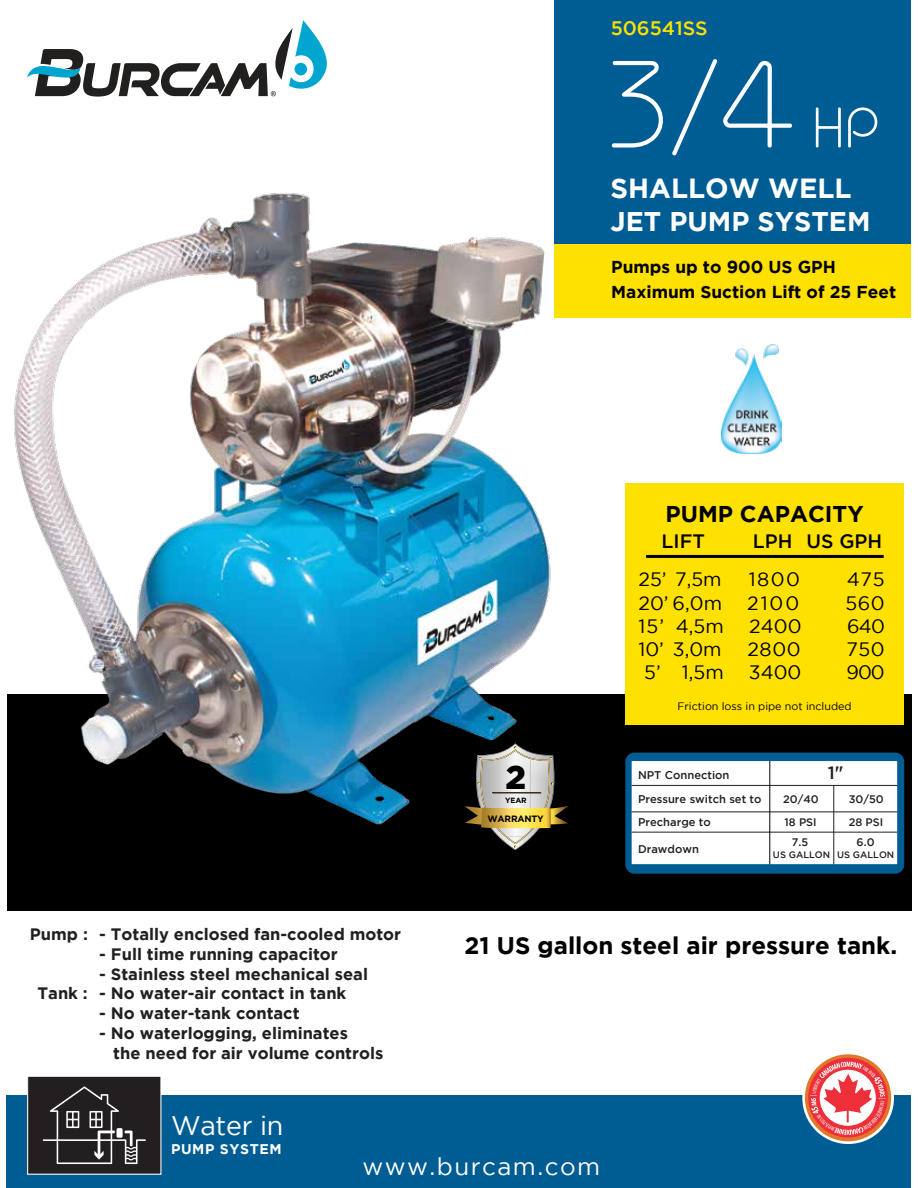
<style>
.page{position:relative;width:918px;height:1188px;background:#fff}
.page>*{position:absolute;margin:0;border:0;box-sizing:border-box;transform-origin:0 0}
.t1{font:100 124.5px "Geoma";color:#fff}
.t2{font:900 33px "Gotham";color:#000}
.t3{font:700 27.6px "Gotham";color:#fff}
.t4{font:700 27px "Gotham";color:#fff}
.t5{font:26.85px "Gotham";letter-spacing:-.01em;color:#fff}
.t6{font:24.3px "Gotham";letter-spacing:.06em;color:#fff}
.t7{font:700 24px "Gotham";color:#000}
.t8{font:700 22.8px "Gotham";color:#000}
.t9{font:500 19.5px "Gotham";color:#ffe100}
.t10{font:19.35px "Gotham";color:#000}
.t11{font:500 19.35px "Gotham";color:#000}
.t12{font:500 17.85px "Gotham";color:#231f20}
.t13{font:700 17.25px/25.5px "Gotham";color:#000}
.t14{font:700 16.5px/19.8px "Gotham";color:#231f20}
.t15{font:700 14.1px "Gotham";letter-spacing:.045em;color:#fff}
.t16{font:500 11.25px/23.5px "Gotham";color:#231f20}
.t17{font:500 10.95px "Gotham";color:#231f20}
.t18{font:10.8px "Gotham";color:#000}
.t19{font:500 9.3px "Gotham";color:#231f20}
.t20{font:700 9.15px "Gotham";letter-spacing:-.025em;color:#000}
.t21{font:700 7.65px "Gotham";color:#000}
.s1{font-size:56.4px}
</style>
<div class="page">
<div style="left:7px;top:1096px;width:904px;height:92px;background:#005d94"></div>
<div style="left:28px;top:1076px;width:133px;height:98px;background:#231f20"></div>
<div style="left:27px;top:1076px;width:134px;height:99px;border:1px solid #fff"></div>
<svg style="left:43px;top:1086px;width:103px;height:78px"></svg>
<div style="left:117px;top:1128px;width:6px;height:10px;background:#fff;border-radius:2px"></div>
<div style="left:7px;top:694px;width:904px;height:217px;background:#000"></div>
<div style="left:555px;top:0;width:356px;height:286px;background:#005d94"></div>
<div style="left:555px;top:244px;width:356px;height:73px;background:#ffe100"></div>
<svg style="left:493px;top:831px;width:44px;height:19px"></svg>
<svg style="left:611px;top:61px;width:52px;height:87px"></svg>
<svg style="left:673px;top:59px;width:119px;height:97px"></svg>
<svg style="left:815px;top:107px;width:63px;height:41px"></svg>
<div style="left:626px;top:484px;width:278px;height:241px;background:#ffe100"></div>
<hr style="left:646px;top:555px;width:238px;height:3px;background:#000">
<img style="left:722px;top:344px;width:60px;height:109px">
<div style="left:625px;top:753px;width:279px;height:121px;background:#005d94;border-radius:9px"></div>
<div style="left:631px;top:760px;width:267px;height:105px;background:#fff;border:1px solid #005d94"></div>
<hr style="left:632px;top:785px;width:265px;height:1px;background:#231f20">
<hr style="left:632px;top:811px;width:265px;height:1px;background:#231f20">
<hr style="left:632px;top:832px;width:265px;height:1px;background:#231f20">
<hr style="left:769px;top:761px;width:1px;height:103px;background:#000">
<hr style="left:833px;top:785px;width:1px;height:79px;background:#231f20">
<img style="left:14px;top:186px;width:558px;height:645px">
<svg style="left:27px;top:20px;width:300px;height:77px"></svg>
<svg style="left:802px;top:1052px;width:92px;height:92px"></svg>
<div style="left:805px;top:1054px;width:86px;height:87px;background:#e1772a;border-radius:50%"></div>
<svg style="left:808px;top:1058px;width:80px;height:80px"></svg>
<svg style="left:810px;top:1062px;width:76px;height:73px;background:#ee8687"></svg>
<p class="t9" style="left:611px;top:17px;width:99px">506541SS</p>
<h1 class="t1" style="left:608px;top:38px;width:272px">3/4 <span class="s1">HP</span></h1>
<h3 class="t3" style="left:611px;top:172px;width:243px">SHALLOW WELL</h3>
<h3 class="t4" style="left:611px;top:206px;width:261px">JET PUMP SYSTEM</h3>
<p class="t13" style="left:611px;top:253px;width:286px">Pumps up to 900 US GPH<br>Maximum Suction Lift of 25 Feet</p>
<h2 class="t2" style="left:506px;top:758px;width:22px">2</h2>
<p class="t21" style="left:505px;top:796px;width:23px">YEAR</p>
<p class="t20" style="left:488px;top:813px;width:58px">WARRANTY</p>
<h3 class="t8" style="left:666px;top:501px;width:200px">PUMP CAPACITY</h3>
<p class="t11" style="left:662px;top:530px;width:45px">LIFT</p>
<p class="t11" style="left:753px;top:530px;width:131px">LPH US GPH</p>
<p class="t10" style="left:639px;top:569px;width:85px">25’ 7,5m</p>
<p class="t10" style="left:749px;top:569px;width:53px">1800</p>
<p class="t10" style="left:847px;top:569px;width:39px">475</p>
<p class="t10" style="left:639px;top:592px;width:85px">20’ 6,0m</p>
<p class="t10" style="left:747px;top:592px;width:54px">2100</p>
<p class="t10" style="left:845px;top:592px;width:41px">560</p>
<p class="t10" style="left:639px;top:615px;width:87px">15’ 4,5m</p>
<p class="t10" style="left:749px;top:615px;width:54px">2400</p>
<p class="t10" style="left:847px;top:615px;width:39px">640</p>
<p class="t10" style="left:639px;top:638px;width:85px">10’ 3,0m</p>
<p class="t10" style="left:747px;top:638px;width:55px">2800</p>
<p class="t10" style="left:846px;top:638px;width:40px">750</p>
<p class="t10" style="left:644px;top:662px;width:81px">5’ 1,5m</p>
<p class="t10" style="left:749px;top:662px;width:54px">3400</p>
<p class="t10" style="left:847px;top:662px;width:39px">900</p>
<p class="t18" style="left:677px;top:700px;width:176px">Friction loss in pipe not included</p>
<p class="t16" style="left:638px;top:763px;width:125px">NPT Connection<br>Pressure switch set to<br>Precharge to</p>
<p class="t16" style="left:638px;top:837px;width:62px">Drawdown</p>
<p class="t12" style="left:828px;top:762px;width:17px">1"</p>
<p class="t17" style="left:783px;top:793px;width:37px">20/40</p>
<p class="t17" style="left:849px;top:793px;width:37px">30/50</p>
<p class="t17" style="left:785px;top:816px;width:34px">18 PSI</p>
<p class="t17" style="left:849px;top:816px;width:36px">28 PSI</p>
<p class="t17" style="left:792px;top:836px;width:18px">7.5</p>
<p class="t19" style="left:773px;top:849px;width:59px">US GALLON</p>
<p class="t17" style="left:857px;top:836px;width:19px">6.0</p>
<p class="t19" style="left:837px;top:849px;width:59px">US GALLON</p>
<p class="t14" style="left:30px;top:924px;width:59px">Pump :</p>
<p class="t14" style="left:38px;top:983px;width:52px">Tank :</p>
<p class="t14" style="left:99px;top:924px;width:303px">- Totally enclosed fan-cooled motor</p>
<p class="t14" style="left:99px;top:944px;width:240px">- Full time running capacitor</p>
<p class="t14" style="left:99px;top:963px;width:270px">- Stainless steel mechanical seal</p>
<p class="t14" style="left:99px;top:983px;width:249px">- No water-air contact in tank</p>
<p class="t14" style="left:99px;top:1003px;width:202px">- No water-tank contact</p>
<p class="t14" style="left:113px;top:1023px;width:271px;text-indent:-14px">- No waterlogging, eliminates<br>the need for air volume controls</p>
<h3 class="t7" style="left:465px;top:932px;width:434px">21 US gallon steel air pressure tank.</h3>
<h3 class="t5" style="left:171px;top:1111px;width:114px">Water in</h3>
<p class="t15" style="left:171px;top:1141px;width:112px">PUMP SYSTEM</p>
<h3 class="t6" style="left:363px;top:1153px;width:239px">www.burcam.com</h3>
</div>
